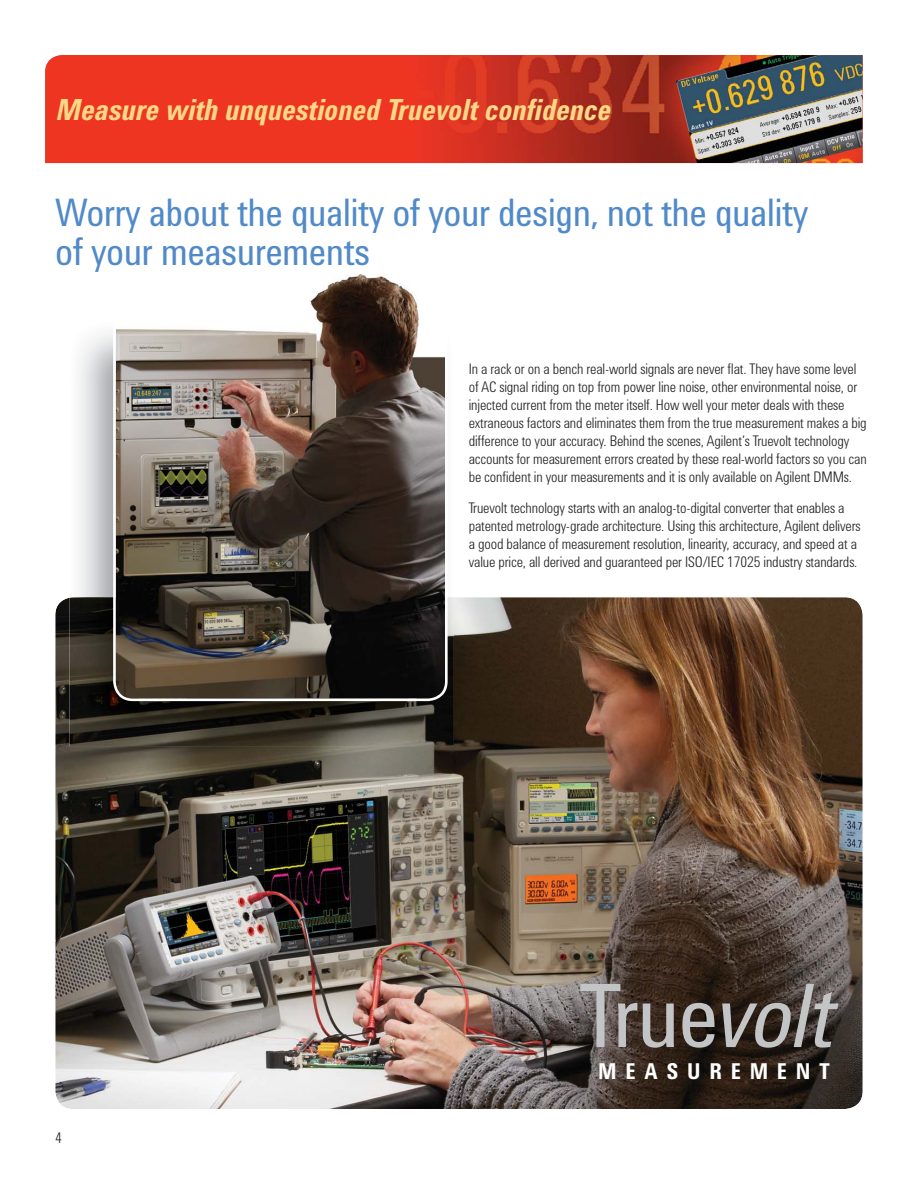
<style>
.page{position:relative;width:918px;height:1188px;background:#fff}
.page>*{position:absolute;margin:0;border:0;box-sizing:border-box;transform-origin:0 0}
.t1{font:90px "Agilent Condensed CFF";color:#c2c4c6;scale:.96 1}
.t2{font:39px/39px "Agilent Condensed CFF";letter-spacing:-.015em;color:#518ac8;scale:.95 1}
.t3{font:italic 700 30px "Agilent Condensed CFF";letter-spacing:-.005em;color:#ffd887}
.t4{font:700 22.5px "Agilent Condensed CFF";letter-spacing:.4em;color:#fff}
.t5{font:300 15px/18px "Agilent Condensed CFF";letter-spacing:-.005em;color:#231f20}
.s1{font-style:italic}
</style>
<div class="page">
<img style="left:45px;top:55px;width:818px;height:108px">
<img style="left:55px;top:597px;width:808px;height:512px;border-radius:18px">
<img style="left:69px;top:332px;width:385px;height:414px">
<img style="left:113px;top:274px;width:335px;height:427px">
<h3 class="t3" style="left:55px;top:99px;width:556px">Measure with unquestioned Truevolt confidence</h3>
<h2 class="t2" style="left:55px;top:197px;width:794px">Worry about the quality of your design, not the quality of your measurements</h2>
<p class="t5" style="left:469px;top:361px;width:400px">In a rack or on a bench real-world signals are never flat. They have some level of AC signal riding on top from power line noise, other environmental noise, or injected current from the meter itself. How well your meter deals with these extraneous factors and eliminates them from the true measurement makes a big difference to your accuracy. Behind the scenes, Agilent’s Truevolt technology accounts for measurement errors created by these real-world factors so you can be confident in your measurements and it is only available on Agilent DMMs.</p>
<p class="t5" style="left:469px;top:501px;width:393px">Truevolt technology starts with an analog-to-digital converter that enables a patented metrology-grade architecture. Using this architecture, Agilent delivers a good balance of measurement resolution, linearity, accuracy, and speed at a value price, all derived and guaranteed per ISO/IEC 17025 industry standards.</p>
<p class="t5" style="left:55px;top:1131px;width:8px">4</p>
<h1 class="t1" style="left:579px;top:983px;width:269px">True<span class="s1">volt</span></h1>
<h3 class="t4" style="left:598px;top:1063px;width:233px">MEASUREMENT</h3>
</div>
